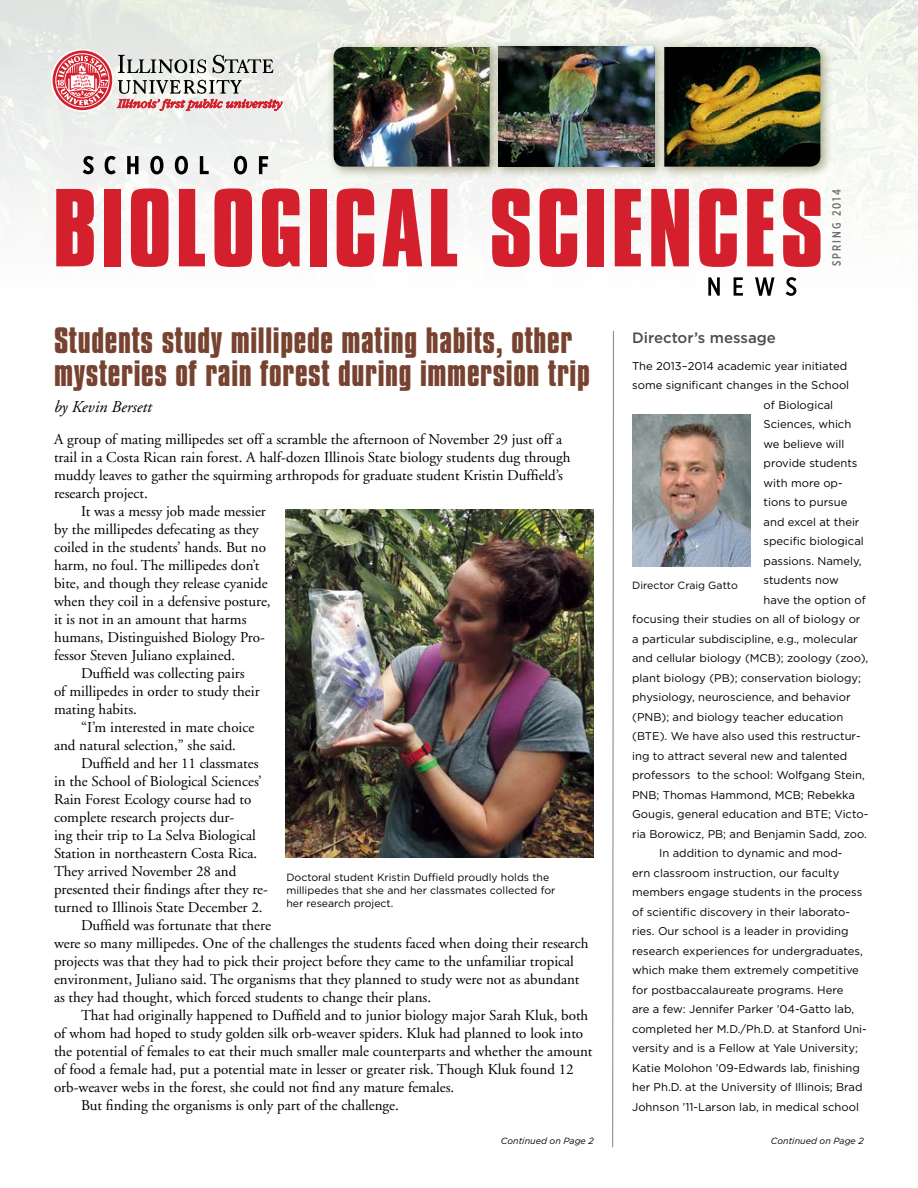
<style>
.page{position:relative;width:918px;height:1188px;background:#fff}
.page>*{position:absolute;margin:0;border:0;box-sizing:border-box;transform-origin:0 0}
.t1{font:700 95.4px "Compacta BT";letter-spacing:.04em;color:#d4202d}
.t2{font:700 31.5px/33px "Compacta BT";letter-spacing:.02em;color:#774330}
.t3{font:italic 16.5px "Adobe Garamond";color:#000}
.t4{font:15px "Adobe Garamond";color:#000}
.t5{font:500 15px "Gotham";color:#4d4d4f}
.t6{font:500 12px "Gotham X Narrow";letter-spacing:.17em;color:#6d6e71}
.t7{font:11.25px "Gotham";color:#000}
.t8{font:10.5px/12.6px "Gotham";color:#000}
.t9{font:italic 9px "Gotham";color:#000}
</style>
<div class="page">
<img style="left:0;top:0;width:918px;height:293px">
<svg style="left:53px;top:50px;width:229px;height:61px"></svg>
<svg style="left:612px;top:330px;width:2px;height:818px"></svg>
<div style="left:327px;top:40px;width:175px;height:139px;background:#726e3e;opacity:.6"></div>
<img style="left:334px;top:47px;width:156px;height:120px">
<div style="left:492px;top:40px;width:175px;height:139px;background:#726e3e;opacity:.6"></div>
<img style="left:499px;top:47px;width:156px;height:120px">
<div style="left:657px;top:40px;width:176px;height:139px;background:#726e3e;opacity:.6"></div>
<img style="left:664px;top:47px;width:156px;height:120px">
<img style="left:285px;top:510px;width:309px;height:348px">
<img style="left:632px;top:415px;width:118px;height:152px">
<svg style="left:708px;top:277px;width:88px;height:19px"></svg>
<svg style="left:83px;top:156px;width:185px;height:18px"></svg>
<h1 class="t1" style="left:53px;top:170px;width:772px">BIOLOGICAL SCIENCES</h1>
<p class="t6" style="left:829px;top:266px;width:79px;rotate:-90deg">SPRING 2014</p>
<h2 class="t2" style="left:54px;top:325px;width:537px">Students study millipede mating habits, other mysteries of rain forest during immersion trip</h2>
<p class="t3" style="left:54px;top:398px;width:99px">by Kevin Bersett</p>
<p class="t4" style="left:54px;top:431px;width:510px">A group of mating millipedes set off a scramble the afternoon of November 29 just off a</p>
<p class="t4" style="left:54px;top:449px;width:518px">trail in a Costa Rican rain forest. A half-dozen Illinois State biology students dug through</p>
<p class="t4" style="left:54px;top:467px;width:510px">muddy leaves to gather the squirming arthropods for graduate student Kristin Duffield’s</p>
<p class="t4" style="left:54px;top:485px;width:95px">research project.</p>
<p class="t4" style="left:81px;top:503px;width:186px">It was a messy job made messier</p>
<p class="t4" style="left:54px;top:521px;width:206px">by the millipedes defecating as they</p>
<p class="t4" style="left:54px;top:539px;width:214px">coiled in the students’ hands. But no</p>
<p class="t4" style="left:54px;top:557px;width:207px">harm, no foul. The millipedes don’t</p>
<p class="t4" style="left:54px;top:575px;width:215px">bite, and though they release cyanide</p>
<p class="t4" style="left:54px;top:593px;width:218px">when they coil in a defensive posture,</p>
<p class="t4" style="left:54px;top:611px;width:194px">it is not in an amount that harms</p>
<p class="t4" style="left:54px;top:629px;width:212px">humans, Distinguished Biology Pro-</p>
<p class="t4" style="left:54px;top:647px;width:183px">fessor Steven Juliano explained.</p>
<p class="t4" style="left:81px;top:665px;width:165px">Duffield was collecting pairs</p>
<p class="t4" style="left:54px;top:683px;width:207px">of millipedes in order to study their</p>
<p class="t4" style="left:54px;top:701px;width:84px">mating habits.</p>
<p class="t4" style="left:81px;top:719px;width:175px">“I’m interested in mate choice</p>
<p class="t4" style="left:54px;top:737px;width:184px">and natural selection,” she said.</p>
<p class="t4" style="left:81px;top:755px;width:179px">Duffield and her 11 classmates</p>
<p class="t4" style="left:54px;top:773px;width:209px">in the School of Biological Sciences’</p>
<p class="t4" style="left:54px;top:791px;width:199px">Rain Forest Ecology course had to</p>
<p class="t4" style="left:54px;top:809px;width:182px">complete research projects dur-</p>
<p class="t4" style="left:54px;top:827px;width:203px">ing their trip to La Selva Biological</p>
<p class="t4" style="left:54px;top:845px;width:205px">Station in northeastern Costa Rica.</p>
<p class="t4" style="left:54px;top:863px;width:184px">They arrived November 28 and</p>
<p class="t4" style="left:54px;top:881px;width:216px">presented their findings after they re-</p>
<p class="t4" style="left:54px;top:899px;width:210px">turned to Illinois State December 2.</p>
<p class="t4" style="left:81px;top:917px;width:192px">Duffield was fortunate that there</p>
<p class="t4" style="left:54px;top:935px;width:536px">were so many millipedes. One of the challenges the students faced when doing their research</p>
<p class="t4" style="left:54px;top:953px;width:521px">projects was that they had to pick their project before they came to the unfamiliar tropical</p>
<p class="t4" style="left:54px;top:971px;width:527px">environment, Juliano said. The organisms that they planned to study were not as abundant</p>
<p class="t4" style="left:54px;top:989px;width:379px">as they had thought, which forced students to change their plans.</p>
<p class="t4" style="left:81px;top:1007px;width:509px">That had originally happened to Duffield and to junior biology major Sarah Kluk, both</p>
<p class="t4" style="left:54px;top:1025px;width:531px">of whom had hoped to study golden silk orb-weaver spiders. Kluk had planned to look into</p>
<p class="t4" style="left:54px;top:1043px;width:540px">the potential of females to eat their much smaller male counterparts and whether the amount</p>
<p class="t4" style="left:54px;top:1061px;width:521px">of food a female had, put a potential mate in lesser or greater risk. Though Kluk found 12</p>
<p class="t4" style="left:54px;top:1079px;width:402px">orb-weaver webs in the forest, she could not find any mature females.</p>
<p class="t4" style="left:81px;top:1097px;width:320px">But finding the organisms is only part of the challenge.</p>
<p class="t8" style="left:286px;top:871px;width:271px">Doctoral student Kristin Duffield proudly holds the millipedes that she and her classmates collected for her research project.</p>
<p class="t5" style="left:632px;top:330px;width:145px">Director’s message</p>
<p class="t7" style="left:632px;top:359px;width:217px">The 2013–2014 academic year initiated</p>
<p class="t7" style="left:632px;top:379px;width:219px">some significant changes in the School</p>
<p class="t7" style="left:764px;top:398px;width:71px">of Biological</p>
<p class="t7" style="left:764px;top:418px;width:89px">Sciences, which</p>
<p class="t7" style="left:764px;top:437px;width:82px">we believe will</p>
<p class="t7" style="left:764px;top:457px;width:95px">provide students</p>
<p class="t7" style="left:764px;top:476px;width:81px">with more op-</p>
<p class="t7" style="left:764px;top:496px;width:85px">tions to pursue</p>
<p class="t7" style="left:764px;top:515px;width:97px">and excel at their</p>
<p class="t7" style="left:764px;top:535px;width:102px">specific biological</p>
<p class="t7" style="left:764px;top:554px;width:100px">passions. Namely,</p>
<p class="t7" style="left:764px;top:574px;width:77px">students now</p>
<p class="t7" style="left:764px;top:593px;width:104px">have the option of</p>
<p class="t7" style="left:632px;top:613px;width:230px">focusing their studies on all of biology or</p>
<p class="t7" style="left:632px;top:632px;width:227px">a particular subdiscipline, e.g., molecular</p>
<p class="t7" style="left:632px;top:652px;width:238px">and cellular biology (MCB); zoology (zoo),</p>
<p class="t7" style="left:632px;top:671px;width:230px">plant biology (PB); conservation biology;</p>
<p class="t7" style="left:632px;top:691px;width:220px">physiology, neuroscience, and behavior</p>
<p class="t7" style="left:632px;top:710px;width:213px">(PNB); and biology teacher education</p>
<p class="t7" style="left:632px;top:730px;width:230px">(BTE). We have also used this restructur-</p>
<p class="t7" style="left:632px;top:749px;width:217px">ing to attract several new and talented</p>
<p class="t7" style="left:632px;top:769px;width:234px">professors to the school: Wolfgang Stein,</p>
<p class="t7" style="left:632px;top:788px;width:224px">PNB; Thomas Hammond, MCB; Rebekka</p>
<p class="t7" style="left:632px;top:808px;width:238px">Gougis, general education and BTE; Victo-</p>
<p class="t7" style="left:632px;top:827px;width:236px">ria Borowicz, PB; and Benjamin Sadd, zoo.</p>
<p class="t7" style="left:659px;top:847px;width:185px">In addition to dynamic and mod-</p>
<p class="t7" style="left:632px;top:866px;width:209px">ern classroom instruction, our faculty</p>
<p class="t7" style="left:632px;top:886px;width:232px">members engage students in the process</p>
<p class="t7" style="left:632px;top:905px;width:219px">of scientific discovery in their laborato-</p>
<p class="t7" style="left:632px;top:925px;width:218px">ries. Our school is a leader in providing</p>
<p class="t7" style="left:632px;top:944px;width:232px">research experiences for undergraduates,</p>
<p class="t7" style="left:632px;top:964px;width:228px">which make them extremely competitive</p>
<p class="t7" style="left:632px;top:983px;width:213px">for postbaccalaureate programs. Here</p>
<p class="t7" style="left:632px;top:1003px;width:224px">are a few: Jennifer Parker ’04-Gatto lab,</p>
<p class="t7" style="left:632px;top:1022px;width:236px">completed her M.D./Ph.D. at Stanford Uni-</p>
<p class="t7" style="left:632px;top:1042px;width:227px">versity and is a Fellow at Yale University;</p>
<p class="t7" style="left:632px;top:1061px;width:229px">Katie Molohon ’09-Edwards lab, finishing</p>
<p class="t7" style="left:632px;top:1081px;width:232px">her Ph.D. at the University of Illinois; Brad</p>
<p class="t7" style="left:632px;top:1100px;width:228px">Johnson ’11-Larson lab, in medical school</p>
<p class="t8" style="left:632px;top:579px;width:107px">Director Craig Gatto</p>
<p class="t9" style="left:501px;top:1135px;width:95px">Continued on Page 2</p>
<p class="t9" style="left:771px;top:1135px;width:95px">Continued on Page 2</p>
</div>
